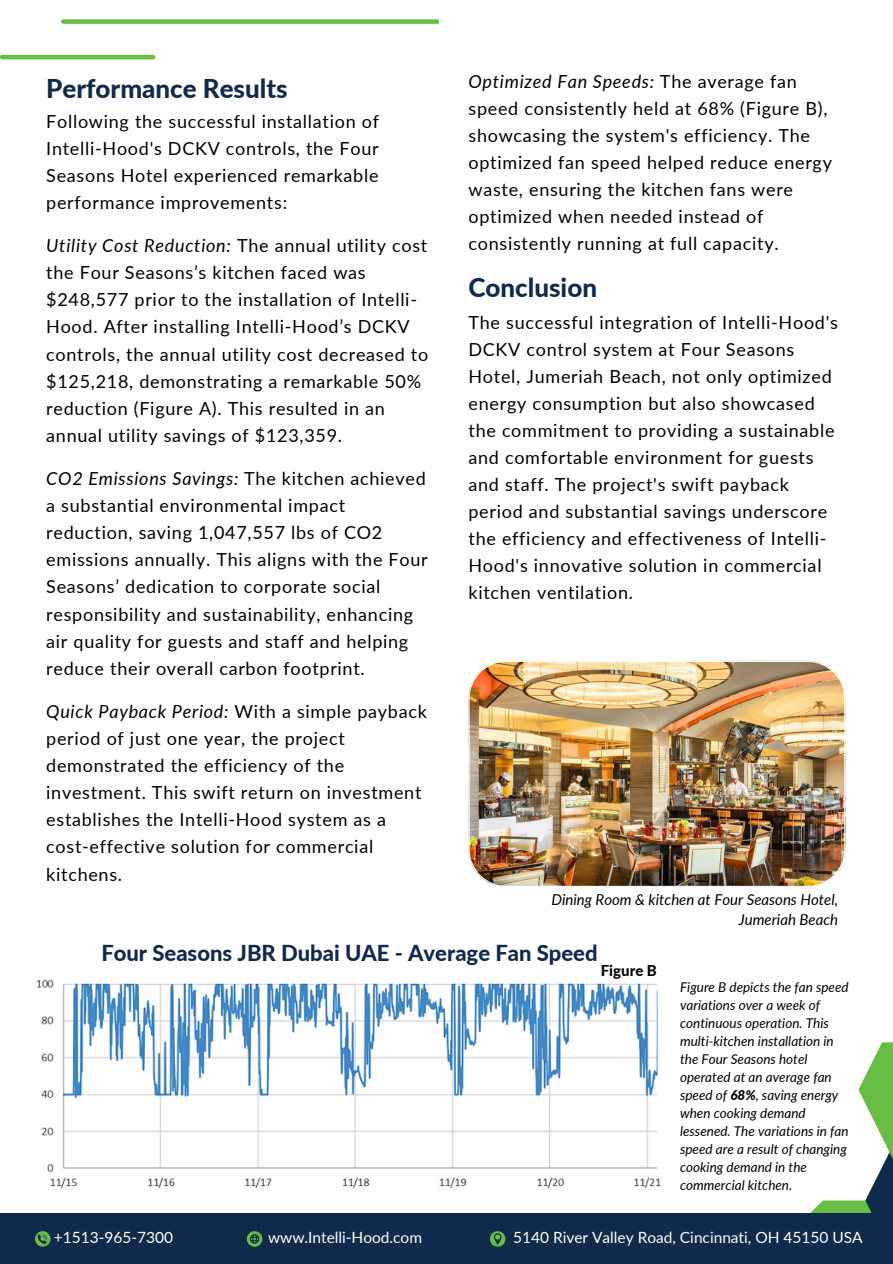
<style>
.page{position:relative;width:893px;height:1264px;background:#fff}
.page>*{position:absolute;margin:0;border:0;box-sizing:border-box;transform-origin:0 0}
.t1{font:800 25.95px "Lato";color:#102a4b}
.t2{font:800 22.05px "Lato";color:#102a4b}
.t3{font:18px/27.2px "Lato";letter-spacing:.04em;color:#000}
.t4{font:15.45px "Lato";color:#fff}
.t5{font:italic 15px/20.2px "Lato";color:#000;text-align:right}
.t6{font:800 15px "Lato";color:#000}
.t7{font:italic 13.5px/18px "Lato";color:#000}
.s1{font-style:italic}
.s2{font-weight:800}
</style>
<div class="page">
<svg style="left:810px;top:1042px;width:82px;height:171px"></svg>
<div style="left:0;top:1213px;width:892px;height:50px;background:#102a4b"></div>
<img style="left:468px;top:661px;width:377px;height:226px">
<svg style="left:61px;top:19px;width:378px;height:5px;background:#74c254"></svg>
<svg style="left:0;top:55px;width:155px;height:4px"></svg>
<img style="left:37px;top:979px;width:624px;height:209px">
<svg style="left:35px;top:1231px;width:15px;height:15px"></svg>
<svg style="left:247px;top:1231px;width:15px;height:15px"></svg>
<svg style="left:490px;top:1231px;width:15px;height:15px"></svg>
<h3 class="t1" style="left:46px;top:72px;width:243px">Performance Results</h3>
<h1 class="t3" style="left:46px;top:107px;width:334px;text-align:justify">Following the successful installation of Intelli-Hood's DCKV controls, the Four Seasons Hotel experienced remarkable performance improvements:</h1>
<h3 class="t3" style="left:46px;top:231px;width:383px"><span class="s1">Utility Cost Reduction:</span> The annual utility cost the Four Seasons’s kitchen faced was $248,577 prior to the installation of Intelli-Hood. After installing Intelli-Hood’s DCKV controls, the annual utility cost decreased to $125,218, demonstrating a remarkable 50% reduction (Figure A). This resulted in an annual utility savings of $123,359.</h3>
<p class="t3" style="left:46px;top:464px;width:383px"><span class="s1">CO2 Emissions Savings:</span> The kitchen achieved a substantial environmental impact reduction, saving 1,047,557 lbs of CO2 emissions annually. This aligns with the Four Seasons’ dedication to corporate social responsibility and sustainability, enhancing air quality for guests and staff and helping reduce their overall carbon footprint.</p>
<h5 class="t3" style="left:46px;top:697px;width:382px"><span class="s1">Quick Payback Period:</span> With a simple payback period of just one year, the project demonstrated the efficiency of the investment. This swift return on investment establishes the Intelli-Hood system as a cost-effective solution for commercial kitchens.</h5>
<h2 class="t3" style="left:468px;top:68px;width:365px"><span class="s1">Optimized Fan Speeds:</span> The average fan speed consistently held at 68% (Figure B), showcasing the system's efficiency. The optimized fan speed helped reduce energy waste, ensuring the kitchen fans were optimized when needed instead of consistently running at full capacity.</h2>
<h4 class="t1" style="left:468px;top:272px;width:130px">Conclusion</h4>
<h3 class="t3" style="left:468px;top:308px;width:371px">The successful integration of Intelli-Hood's DCKV control system at Four Seasons Hotel, Jumeriah Beach, not only optimized energy consumption but also showcased the commitment to providing a sustainable and comfortable environment for guests and staff. The project's swift payback period and substantial savings underscore the efficiency and effectiveness of Intelli-Hood's innovative solution in commercial kitchen ventilation.</h3>
<h3 class="t5" style="left:551px;top:888px;width:288px">Dining Room &amp; kitchen at Four Seasons Hotel,<br>Jumeriah Beach</h3>
<h3 class="t2" style="left:101px;top:939px;width:497px">Four Seasons JBR Dubai UAE - Average Fan Speed</h3>
<h3 class="t6" style="left:600px;top:961px;width:58px">Figure B</h3>
<p class="t7" style="left:680px;top:977px;width:170px">Figure B depicts the fan speed variations over a week of continuous operation. This multi-kitchen installation in the Four Seasons hotel operated at an average fan speed of <span class="s2">68%</span>, saving energy when cooking demand lessened. The variations in fan speed are a result of changing cooking demand in the commercial kitchen.</p>
<p class="t4" style="left:54px;top:1227px;width:121px">+1513-965-7300</p>
<p class="t4" style="left:268px;top:1227px;width:155px">www.Intelli-Hood.com</p>
<p class="t4" style="left:513px;top:1227px;width:351px">5140 River Valley Road, Cincinnati, OH 45150 USA</p>
</div>
